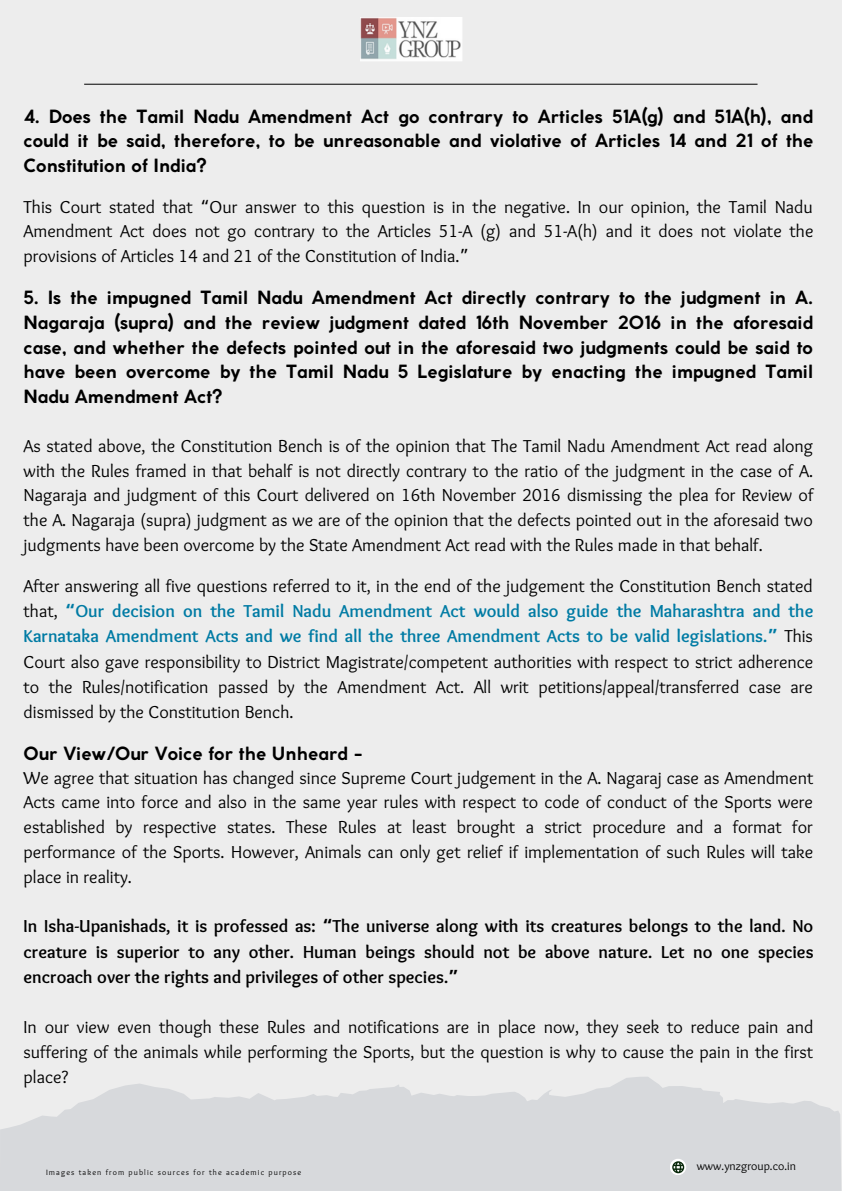
<style>
.page{position:relative;width:842px;height:1191px;background:#fff}
.page>*{position:absolute;margin:0;border:0;box-sizing:border-box;transform-origin:0 0}
.t1{font:18px/24.7px "Sukar Regular";color:#000;text-align:justify}
.t2{font:700 18px/24.7px "Coco Gothic";color:#000;text-align:justify}
.t3{font:700 18px/25.5px "Sukar";color:#000;text-align:justify}
.t4{font:12px "Sukar Regular";color:#000}
.t5{font:8px "Sukar Regular";letter-spacing:.14em;color:#000}
.s1{font-family:"Noto Sans Gurmukhi"}
.s2{font-family:"Noto Sans Gurmukhi";font-weight:700;color:#007ba4}
.s3{font-family:"Sukar";font-weight:700;color:#007ba4}
</style>
<div class="page">
<div style="left:0;top:0;width:842px;height:1190px;background:#ededed"></div>
<svg style="left:0;top:1077px;width:841px;height:113px;fill:#d7d9dc"></svg>
<hr style="left:84px;top:84px;width:673px;height:1px;background:#000">
<img style="left:360px;top:17px;width:102px;height:44px">
<svg style="left:670px;top:1158px;width:16px;height:16px"></svg>
<svg style="left:672px;top:1161px;width:12px;height:12px"></svg>
<p class="t2" style="left:24px;top:105px;width:791px">4. Does the Tamil Nadu Amendment Act go contrary to Articles 51A(g) and 51A(h), and could it be said, therefore, to be unreasonable and violative of Articles 14 and 21 of the Constitution of India?</p>
<p class="t1" style="left:24px;top:195px;width:791px">This Court stated that <span class="s1">“</span>Our answer to this question is in the negative. In our opinion, the Tamil Nadu Amendment Act does not go contrary to the Articles 51-A (g) and 51-A(h) and it does not violate the provisions of Articles 14 and 21 of the Constitution of India.<span class="s1">”</span></p>
<p class="t2" style="left:24px;top:287px;width:791px">5. Is the impugned Tamil Nadu Amendment Act directly contrary to the judgment in A.<br>Nagaraja (supra) and the review judgment dated 16th November 2016 in the aforesaid case, and whether the defects pointed out in the aforesaid two judgments could be said to have been overcome by the Tamil Nadu 5 Legislature by enacting the impugned Tamil Nadu Amendment Act?</p>
<p class="t1" style="left:24px;top:435px;width:791px">As stated above, the Constitution Bench is of the opinion that The Tamil Nadu Amendment Act read along with the Rules framed in that behalf is not directly contrary to the ratio of the judgment in the case of A.<br>Nagaraja and judgment of this Court delivered on 16th November 2016 dismissing the plea for Review of the A. Nagaraja (supra) judgment as we are of the opinion that the defects pointed out in the aforesaid two judgments have been overcome by the State Amendment Act read with the Rules made in that behalf.</p>
<p class="t1" style="left:24px;top:575px;width:791px;line-height:25px">After answering all five questions referred to it, in the end of the judgement the Constitution Bench stated that, <span class="s2">“</span><span class="s3">Our decision on the Tamil Nadu Amendment Act would also guide the Maharashtra and the Karnataka Amendment Acts and we find all the three Amendment Acts to be valid legislations.</span><span class="s2">”</span> This Court also gave responsibility to District Magistrate/competent authorities with respect to strict adherence to the Rules/notification passed by the Amendment Act. All writ petitions/appeal/transferred case are dismissed by the Constitution Bench.</p>
<p class="t2" style="left:24px;top:742px;width:341px">Our View/Our Voice for the Unheard -</p>
<p class="t1" style="left:24px;top:766px;width:791px">We agree that situation has changed since Supreme Court judgement in the A. Nagaraj case as Amendment Acts came into force and also in the same year rules with respect to code of conduct of the Sports were established by respective states. These Rules at least brought a strict procedure and a format for performance of the Sports. However, Animals can only get relief if implementation of such Rules will take place in reality.</p>
<p class="t3" style="left:24px;top:914px;width:791px">In Isha-Upanishads, it is professed as: <span class="s1">“</span>The universe along with its creatures belongs to the land. No creature is superior to any other. Human beings should not be above nature. Let no one species encroach over the rights and privileges of other species.<span class="s1">”</span></p>
<p class="t1" style="left:24px;top:1016px;width:791px">In our view even though these Rules and notifications are in place now, they seek to reduce pain and suffering of the animals while performing the Sports, but the question is why to cause the pain in the first place?</p>
<p class="t5" style="left:46px;top:1167px;width:257px">Images taken from public sources for the academic purpose</p>
<p class="t4" style="left:697px;top:1159px;width:101px">www.ynzgroup.co.in</p>
</div>
